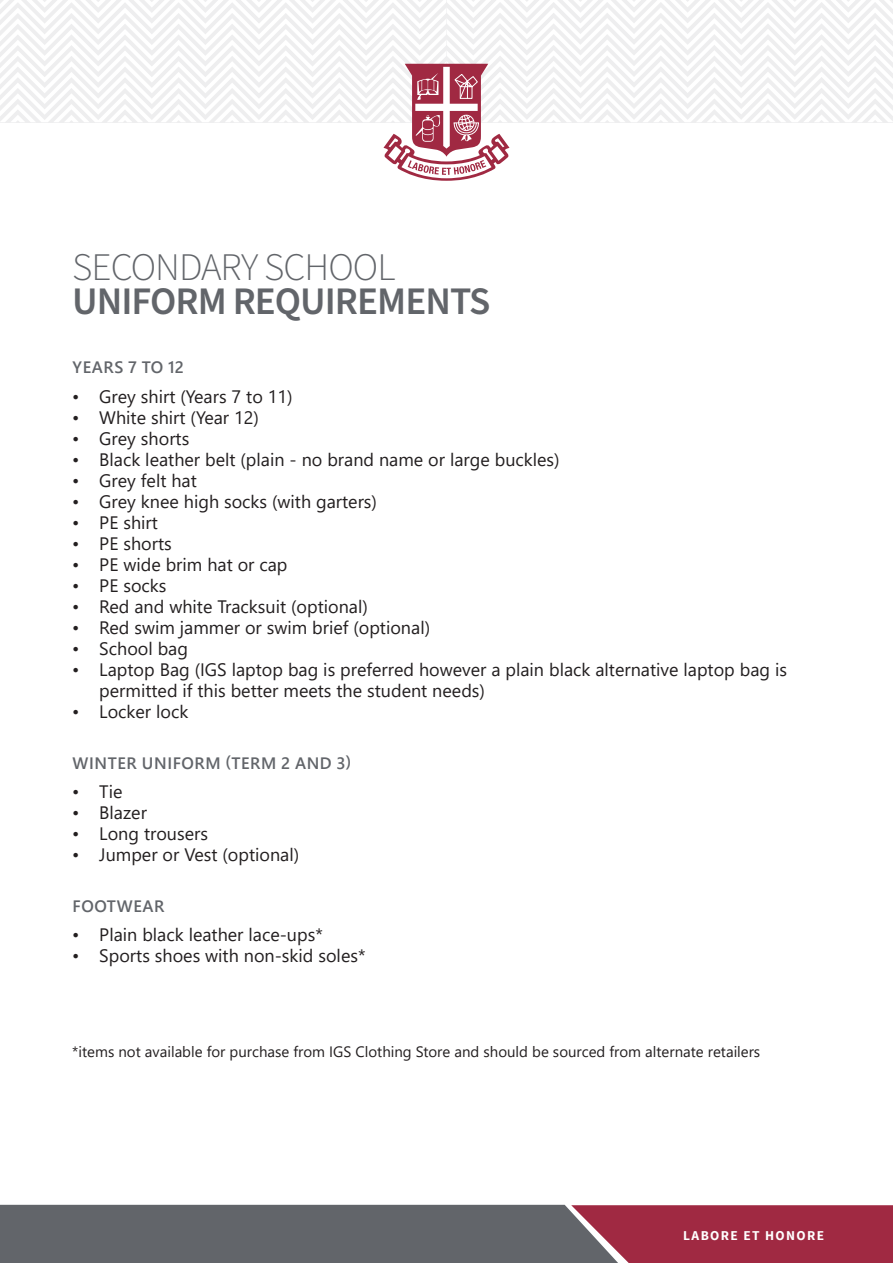
<style>
.page{position:relative;width:893px;height:1263px;background:#fff}
.page>*{position:absolute;margin:0;border:0;box-sizing:border-box;transform-origin:0 0}
.Main_Paragraph{font:600 39px/34.5px "Source Sans Pro";letter-spacing:-.025em;color:#62656a}
.t1{font:18px/21px "Segoe UI";color:#231f20}
.Sub_Heading{font:600 16.5px "Segoe UI";letter-spacing:.035em;color:#62656a}
.Main_Paragraph-2{font:15px "Segoe UI";color:#231f20}
.Main_Paragraph-3{font:700 13.5px "Source Sans Pro";letter-spacing:.1em;color:#fff}
.s1{font-weight:300}
</style>
<div class="page">
<svg style="left:0;top:0;width:446px;height:122px;fill:#f6f6f7"></svg>
<svg style="left:446px;top:0;width:447px;height:122px;fill:#f6f6f7"></svg>
<svg style="left:0;top:1205px;width:893px;height:58px;background:#78535f"></svg>
<svg style="left:383px;top:64px;width:126px;height:117px"></svg>
<p class="Main_Paragraph" style="left:72px;top:251px;width:420px"><span class="s1">SECONDARY SCHOOL<br></span>UNIFORM REQUIREMENTS</p>
<p class="Sub_Heading" style="left:73px;top:352px;width:113px">YEARS 7 TO 12</p>
<p class="t1" style="left:72px;top:384px;width:222px">• Grey shirt (Years 7 to 11)</p>
<p class="t1" style="left:72px;top:405px;width:188px">• White shirt (Year 12)</p>
<p class="t1" style="left:72px;top:426px;width:119px">• Grey shorts</p>
<p class="t1" style="left:72px;top:447px;width:489px">• Black leather belt (plain - no brand name or large buckles)</p>
<p class="t1" style="left:72px;top:468px;width:126px">• Grey felt hat</p>
<p class="t1" style="left:72px;top:489px;width:306px">• Grey knee high socks (with garters)</p>
<p class="t1" style="left:72px;top:510px;width:87px">• PE shirt</p>
<p class="t1" style="left:72px;top:531px;width:101px">• PE shorts</p>
<p class="t1" style="left:72px;top:552px;width:217px">• PE wide brim hat or cap</p>
<p class="t1" style="left:72px;top:573px;width:96px">• PE socks</p>
<p class="t1" style="left:72px;top:594px;width:297px">• Red and white Tracksuit (optional)</p>
<p class="t1" style="left:72px;top:615px;width:359px">• Red swim jammer or swim brief (optional)</p>
<p class="t1" style="left:72px;top:636px;width:117px">• School bag</p>
<p class="t1" style="left:99px;top:657px;width:689px;text-indent:-27px">• Laptop Bag (IGS laptop bag is preferred however a plain black alternative laptop bag is permitted if this better meets the student needs)</p>
<p class="t1" style="left:72px;top:699px;width:118px">• Locker lock</p>
<p class="Sub_Heading" style="left:73px;top:747px;width:280px">WINTER UNIFORM (TERM 2 AND 3)</p>
<p class="t1" style="left:72px;top:779px;width:52px">• Tie</p>
<p class="t1" style="left:72px;top:800px;width:76px">• Blazer</p>
<p class="t1" style="left:72px;top:821px;width:137px">• Long trousers</p>
<p class="t1" style="left:72px;top:842px;width:228px">• Jumper or Vest (optional)</p>
<p class="Sub_Heading" style="left:73px;top:890px;width:93px">FOOTWEAR</p>
<p class="t1" style="left:72px;top:922px;width:252px">• Plain black leather lace-ups*</p>
<p class="t1" style="left:72px;top:943px;width:295px">• Sports shoes with non-skid soles*</p>
<p class="Main_Paragraph-2" style="left:72px;top:1037px;width:690px">*items not available for purchase from IGS Clothing Store and should be sourced from alternate retailers</p>
<p class="Main_Paragraph-3" style="left:683px;top:1226px;width:142px">LABORE ET HONORE</p>
</div>
